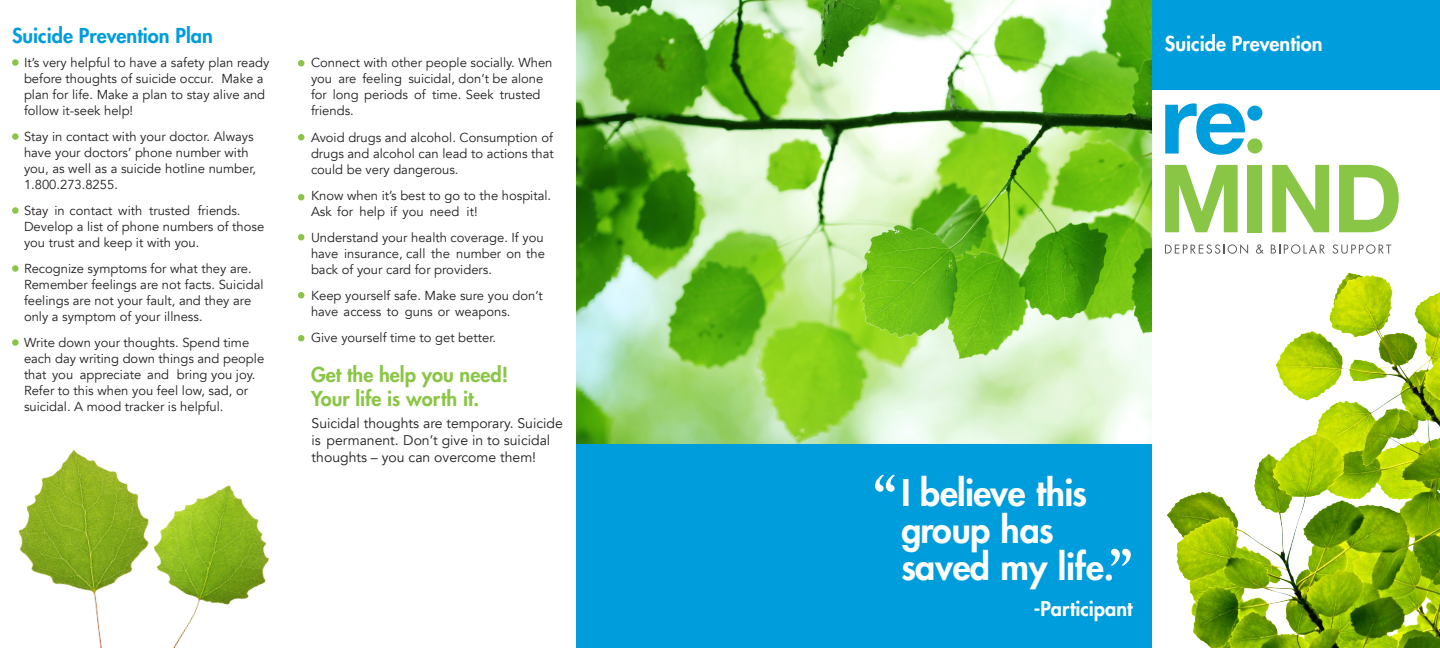
<style>
.page{position:relative;width:1440px;height:648px;background:#fff}
.page>*{position:absolute;margin:0;border:0;box-sizing:border-box;transform-origin:0 0}
.t1{font:600 61.1px "Adobe Caslon Pro";color:#fff}
.t2{font:800 35.6px/37.2px "Futura Std";letter-spacing:-.02em;color:#fff}
.t3{font:800 20px "Futura Std";color:#8ac645}
.t4{font:800 20px "Futura Std";color:#009ddc}
.t5{font:800 20px "Futura Std";color:#fff}
.t6{font:800 19.8px "Futura Std";color:#fff}
.t7{font:14px/17px "Avenir";color:#231f20}
.t8{font:13px/16px "Avenir";color:#231f20}
</style>
<div class="page">
<svg style="left:298px;top:194px;width:6px;height:6px"></svg>
<svg style="left:298px;top:234px;width:6px;height:6px"></svg>
<svg style="left:298px;top:292px;width:6px;height:6px"></svg>
<svg style="left:298px;top:335px;width:6px;height:6px"></svg>
<svg style="left:298px;top:134px;width:6px;height:6px"></svg>
<svg style="left:298px;top:60px;width:6px;height:6px"></svg>
<div style="left:12px;top:59px;width:7px;height:7px;background:#8ac645;border-radius:50%"></div>
<div style="left:12px;top:133px;width:7px;height:7px;background:#8ac645;border-radius:50%"></div>
<div style="left:12px;top:339px;width:7px;height:7px;background:#8ac645;border-radius:50%"></div>
<div style="left:12px;top:207px;width:7px;height:7px;background:#8ac645;border-radius:50%"></div>
<div style="left:12px;top:265px;width:7px;height:7px;background:#8ac645;border-radius:50%"></div>
<div style="left:1152px;top:0;width:288px;height:90px;background:#009ddc"></div>
<div style="left:576px;top:441px;width:576px;height:207px;background:#009ddc"></div>
<img style="left:576px;top:0;width:576px;height:444px">
<img style="left:1166px;top:108px;width:274px;height:540px">
<img style="left:18px;top:449px;width:251px;height:199px">
<svg style="left:1165px;top:103px;width:80px;height:52px"></svg>
<svg style="left:1165px;top:165px;width:73px;height:67px"></svg>
<div style="left:1247px;top:165px;width:15px;height:67px;background:#8ac645"></div>
<svg style="left:1272px;top:165px;width:57px;height:67px"></svg>
<svg style="left:1339px;top:165px;width:60px;height:67px"></svg>
<div style="left:1247px;top:106px;width:15px;height:15px;background:#009ddc;border-radius:50%"></div>
<div style="left:1247px;top:138px;width:15px;height:16px;background:#8ac645;border-radius:50%"></div>
<svg style="left:1165px;top:244px;width:83px;height:10px"></svg>
<svg style="left:1256px;top:244px;width:8px;height:10px"></svg>
<svg style="left:1271px;top:244px;width:54px;height:10px"></svg>
<svg style="left:1333px;top:244px;width:58px;height:10px"></svg>
<p class="t4" style="left:12px;top:23px;width:202px">Suicide Prevention Plan</p>
<p class="t8" style="left:24px;top:55px;width:247px">It’s very helpful to have a safety plan ready before thoughts of suicide occur. Make a plan for life. Make a plan to stay alive and follow it-seek help!</p>
<p class="t8" style="left:24px;top:129px;width:234px">Stay in contact with your doctor. Always have your doctors’ phone number with you, as well as a suicide hotline number, 1.800.273.8255.</p>
<p class="t8" style="left:24px;top:203px;width:242px">Stay in contact with trusted friends.<br>Develop a list of phone numbers of those you trust and keep it with you.</p>
<p class="t8" style="left:24px;top:261px;width:241px">Recognize symptoms for what they are.<br>Remember feelings are not facts. Suicidal feelings are not your fault, and they are only a symptom of your illness.</p>
<p class="t8" style="left:24px;top:335px;width:242px">Write down your thoughts. Spend time each day writing down things and people that you appreciate and bring you joy.<br>Refer to this when you feel low, sad, or suicidal. A mood tracker is helpful.</p>
<p class="t8" style="left:311px;top:55px;width:243px">Connect with other people socially. When you are feeling suicidal, don’t be alone for long periods of time. Seek trusted friends.</p>
<p class="t8" style="left:311px;top:130px;width:244px;text-align:justify">Avoid drugs and alcohol. Consumption of drugs and alcohol can lead to actions that could be very dangerous.</p>
<p class="t8" style="left:311px;top:188px;width:242px">Know when it’s best to go to the hospital.<br>Ask for help if you need it!</p>
<p class="t8" style="left:311px;top:230px;width:236px;text-align:justify">Understand your health coverage. If you have insurance, call the number on the back of your card for providers.</p>
<p class="t8" style="left:311px;top:288px;width:233px">Keep yourself safe. Make sure you don’t have access to guns or weapons.</p>
<p class="t8" style="left:311px;top:330px;width:187px">Give yourself time to get better.</p>
<p class="t3" style="left:311px;top:362px;width:199px">Get the help you need!</p>
<p class="t3" style="left:311px;top:386px;width:170px">Your life is worth it.</p>
<p class="t7" style="left:312px;top:415px;width:253px">Suicidal thoughts are temporary. Suicide is permanent. Don’t give in to suicidal thoughts – you can overcome them!</p>
<p class="t5" style="left:1165px;top:31px;width:159px">Suicide Prevention</p>
<p class="t1" style="left:873px;top:462px;width:25px">“</p>
<p class="t2" style="left:901px;top:474px;width:214px">I believe this group has saved my life.</p>
<p class="t6" style="left:1034px;top:596px;width:100px">-Participant</p>
<p class="t1" style="left:1109px;top:536px;width:25px">”</p>
</div>
